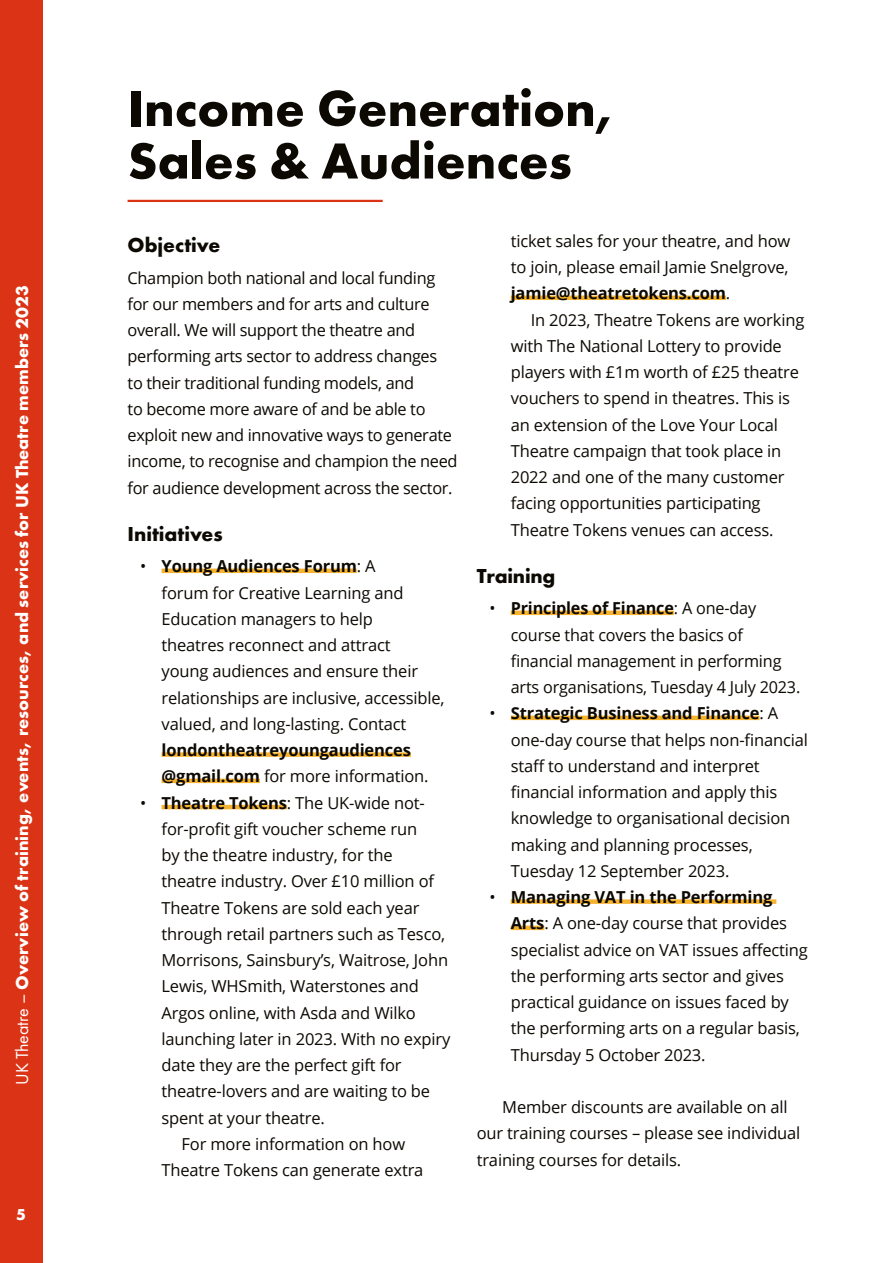
<style>
.page{position:relative;width:893px;height:1263px;background:#fff}
.page>*{position:absolute;margin:0;border:0;box-sizing:border-box;transform-origin:0 0}
.t1{font:700 52.5px/52.5px "Futura PT";color:#0c0802}
.t2{font:700 21px "Futura PT";color:#0c0802}
.t3{font:700 18px "Futura PT";color:#fff}
.t4{font:16.5px/26.2px "Open Sans";letter-spacing:-.01em;color:#0c0802}
.t5{font:700 16.5px/26.2px "Open Sans";letter-spacing:-.01em;color:#0c0802}
.t6{font:700 16.5px "Futura PT";color:#fff}
.s1{font-weight:400}
.s2{font-weight:700}
</style>
<div class="page">
<div style="left:0;top:0;width:43px;height:1263px;background:#db3315"></div>
<hr style="left:128px;top:200px;width:255px;height:2px;background:#db3315">
<hr style="left:162px;top:569px;width:195px;height:4px;background:#f5b330">
<div style="left:162px;top:752px;width:249px;height:5px;background:#f5b330"></div>
<hr style="left:162px;top:779px;width:98px;height:4px;background:#f5b330">
<hr style="left:162px;top:805px;width:125px;height:4px;background:#f5b330">
<hr style="left:511px;top:296px;width:215px;height:4px;background:#f5b330">
<hr style="left:511px;top:611px;width:163px;height:4px;background:#f5b330">
<hr style="left:511px;top:716px;width:248px;height:4px;background:#f5b330">
<div style="left:511px;top:899px;width:265px;height:5px;background:#f5b330"></div>
<hr style="left:511px;top:926px;width:33px;height:4px;background:#f5b330">
<p class="t3" style="left:11px;top:1085px;width:801px;rotate:-90deg"><span class="s1">UK Theatre –</span> Overview of training, events, resources, and services for UK Theatre members 2023</p>
<p class="t6" style="left:16px;top:1204px;width:11px">5</p>
<h1 class="t1" style="left:128px;top:81px;width:492px">Income Generation,<br>Sales &amp; Audiences</h1>
<p class="t2" style="left:128px;top:231px;width:94px">Objective</p>
<p class="t4" style="left:128px;top:264px;width:331px">Champion both national and local funding for our members and for arts and culture overall. We will support the theatre and performing arts sector to address changes<br>to their traditional funding models, and<br>to become more aware of and be able to exploit new and innovative ways to generate income, to recognise and champion the need for audience development across the sector.</p>
<p class="t2" style="left:128px;top:520px;width:97px">Initiatives</p>
<p class="t4" style="left:162px;top:553px;width:284px;text-indent:-21px">• <span class="s2">Young Audiences Forum</span>: A<br>forum for Creative Learning and<br>Education managers to help<br>theatres reconnect and attract<br>young audiences and ensure their relationships are inclusive, accessible, valued, and long-lasting. Contact</p>
<p class="t5" style="left:162px;top:736px;width:268px">londontheatreyoungaudiences @gmail.com <span class="s1">for more information.</span></p>
<p class="t4" style="left:140px;top:789px;width:286px">• <span class="s2">Theatre Tokens</span>: The UK-wide not-</p>
<p class="t4" style="left:162px;top:815px;width:257px">for-profit gift voucher scheme run</p>
<p class="t4" style="left:162px;top:841px;width:233px">by the theatre industry, for the</p>
<p class="t4" style="left:162px;top:868px;width:274px">theatre industry. Over £10 million of</p>
<p class="t4" style="left:162px;top:894px;width:259px">Theatre Tokens are sold each year</p>
<p class="t4" style="left:162px;top:920px;width:285px">through retail partners such as Tesco,</p>
<p class="t4" style="left:162px;top:946px;width:288px">Morrisons, Sainsbury’s, Waitrose, John</p>
<p class="t4" style="left:162px;top:973px;width:259px">Lewis, WHSmith, Waterstones and</p>
<p class="t4" style="left:162px;top:999px;width:256px">Argos online, with Asda and Wilko</p>
<p class="t4" style="left:162px;top:1025px;width:290px">launching later in 2023. With no expiry</p>
<p class="t4" style="left:162px;top:1051px;width:242px">date they are the perfect gift for</p>
<p class="t4" style="left:162px;top:1078px;width:270px">theatre-lovers and are waiting to be</p>
<p class="t4" style="left:162px;top:1104px;width:165px">spent at your theatre.</p>
<p class="t4" style="left:182px;top:1130px;width:225px">For more information on how</p>
<p class="t4" style="left:162px;top:1156px;width:263px">Theatre Tokens can generate extra</p>
<p class="t4" style="left:511px;top:227px;width:281px;text-align:justify">ticket sales for your theatre, and how to join, please email Jamie Snelgrove, <span class="s2">jamie@theatretokens.com</span>.</p>
<p class="t4" style="left:511px;top:306px;width:295px;text-indent:20px">In 2023, Theatre Tokens are working with The National Lottery to provide players with £1m worth of £25 theatre vouchers to spend in theatres. This is an extension of the Love Your Local Theatre campaign that took place in 2022 and one of the many customer facing opportunities participating Theatre Tokens venues can access.</p>
<p class="t2" style="left:477px;top:562px;width:80px">Training</p>
<p class="t4" style="left:511px;top:595px;width:291px;text-indent:-21px">• <span class="s2">Principles of Finance</span>: A one-day course that covers the basics of financial management in performing arts organisations, Tuesday 4 July 2023.</p>
<p class="t4" style="left:511px;top:700px;width:299px;text-indent:-21px">• <span class="s2">Strategic Business and Finance</span>: A one-day course that helps non-financial staff to understand and interpret financial information and apply this knowledge to organisational decision making and planning processes, Tuesday 12 September 2023.</p>
<p class="t4" style="left:511px;top:883px;width:299px;text-indent:-21px">• <span class="s2">Managing VAT in the Performing Arts</span>: A one-day course that provides specialist advice on VAT issues affecting the performing arts sector and gives practical guidance on issues faced by the performing arts on a regular basis, Thursday 5 October 2023.</p>
<p class="t4" style="left:477px;top:1093px;width:325px;text-indent:26px">Member discounts are available on all our training courses – please see individual training courses for details.</p>
</div>
